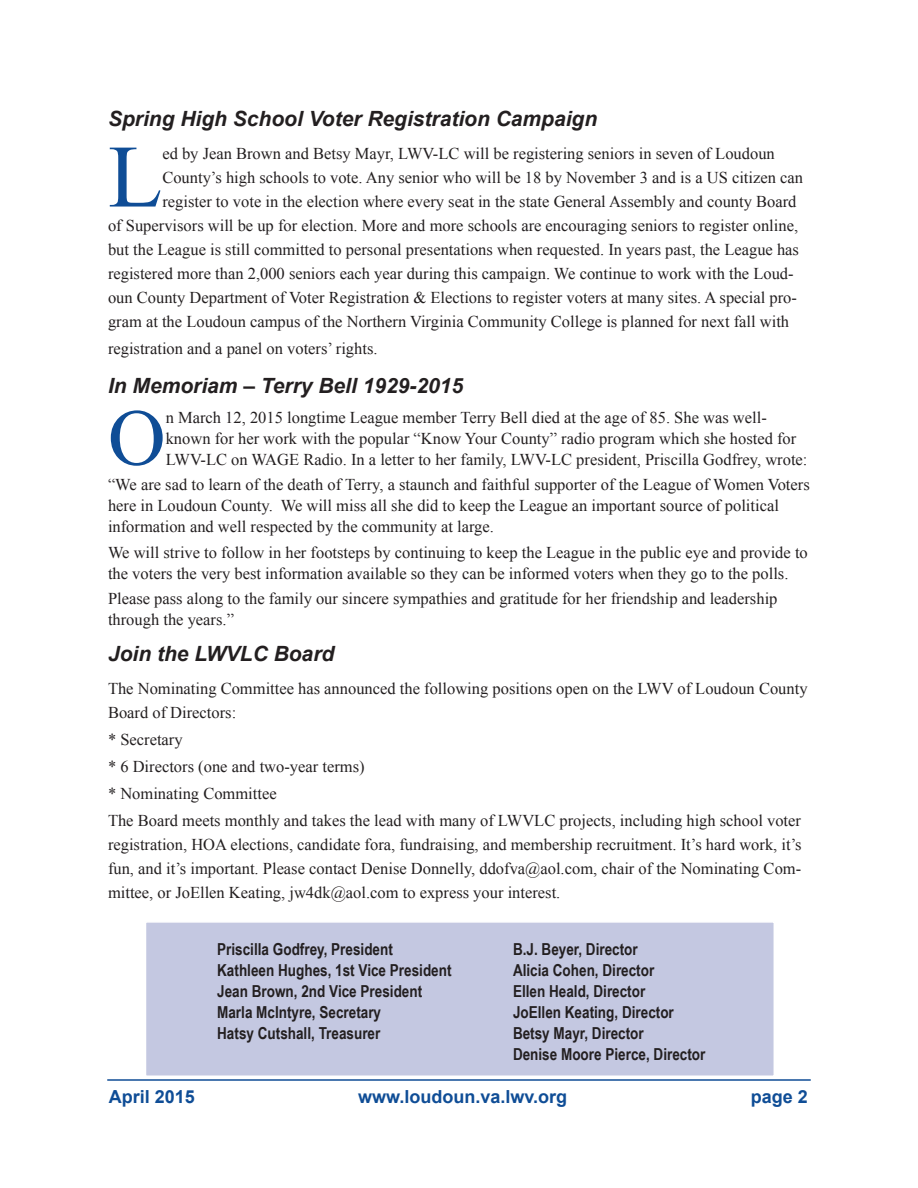
<style>
.page{position:relative;width:918px;height:1188px;background:#fff}
.page>*{position:absolute;margin:0;border:0;box-sizing:border-box;transform-origin:0 0}
.body_text{font:88.95px "Times New Roman";color:#0f4d96}
.body_text-2{font:79.95px "Times New Roman";color:#0f4d96}
.body_text-3{font:italic 700 21px "Arial";color:#231f20}
.t1{font:700 18px "Arial";color:#0f4d96}
.body_text-4{font:16.5px/21px "Times New Roman";color:#231f20}
.t2{font:700 16.5px "Arial Narrow";color:#231f20}
</style>
<div class="page">
<hr style="left:107px;top:1079px;width:704px;height:2px;background:#0f4d96">
<div style="left:145px;top:921px;width:630px;height:156px;background:#c4c8e1;border:2px solid #fff"></div>
<p class="body_text-3" style="left:108px;top:105px;width:491px">Spring High School Voter Registration Campaign</p>
<p class="body_text" style="left:108px;top:117px;width:56px">L</p>
<p class="body_text-4" style="left:162px;top:142px;width:614px">ed by Jean Brown and Betsy Mayr, LWV-LC will be registering seniors in seven of Loudoun</p>
<p class="body_text-4" style="left:162px;top:166px;width:642px">County’s high schools to vote. Any senior who will be 18 by November 3 and is a US citizen can</p>
<p class="body_text-4" style="left:162px;top:190px;width:636px">register to vote in the election where every seat in the state General Assembly and county Board</p>
<p class="body_text-4" style="left:108px;top:214px;width:692px">of Supervisors will be up for election. More and more schools are encouraging seniors to register online,</p>
<p class="body_text-4" style="left:108px;top:238px;width:693px">but the League is still committed to personal presentations when requested. In years past, the League has</p>
<p class="body_text-4" style="left:108px;top:262px;width:687px">registered more than 2,000 seniors each year during this campaign. We continue to work with the Loud-</p>
<p class="body_text-4" style="left:108px;top:286px;width:691px">oun County Department of Voter Registration &amp; Elections to register voters at many sites. A special pro-</p>
<p class="body_text-4" style="left:108px;top:310px;width:683px">gram at the Loudoun campus of the Northern Virginia Community College is planned for next fall with</p>
<p class="body_text-4" style="left:108px;top:337px;width:271px">registration and a panel on voters’ rights.</p>
<p class="body_text-3" style="left:108px;top:372px;width:357px">In Memoriam – Terry Bell 1929-2015</p>
<p class="body_text-2" style="left:108px;top:384px;width:59px">O</p>
<p class="body_text-4" style="left:166px;top:406px;width:643px">n March 12, 2015 longtime League member Terry Bell died at the age of 85. She was well&shy;known for her work with the popular “Know Your County” radio program which she hosted for<br>LWV-LC on WAGE Radio. In a letter to her family, LWV-LC president, Priscilla Godfrey, wrote:</p>
<p class="body_text-4" style="left:108px;top:474px;width:703px">“We are sad to learn of the death of Terry, a staunch and faithful supporter of the League of Women Voters here in Loudoun County. We will miss all she did to keep the League an important source of political information and well respected by the community at large.</p>
<p class="body_text-4" style="left:108px;top:541px;width:701px">We will strive to follow in her footsteps by continuing to keep the League in the public eye and provide to the voters the very best information available so they can be informed voters when they go to the polls.</p>
<p class="body_text-4" style="left:108px;top:588px;width:671px">Please pass along to the family our sincere sympathies and gratitude for her friendship and leadership through the years.”</p>
<p class="body_text-3" style="left:108px;top:640px;width:228px">Join the LWVLC Board</p>
<p class="body_text-4" style="left:108px;top:676px;width:701px;line-height:24px">The Nominating Committee has announced the following positions open on the LWV of Loudoun County<br>Board of Directors:</p>
<p class="body_text-4" style="left:108px;top:729px;width:76px">* Secretary</p>
<p class="body_text-4" style="left:108px;top:756px;width:258px">* 6 Directors (one and two-year terms)</p>
<p class="body_text-4" style="left:108px;top:783px;width:170px">* Nominating Committee</p>
<p class="body_text-4" style="left:108px;top:808px;width:695px;line-height:24px;text-align:justify">The Board meets monthly and takes the lead with many of LWVLC projects, including high school voter registration, HOA elections, candidate fora, fundraising, and membership recruitment. It’s hard work, it’s fun, and it’s important. Please contact Denise Donnelly, ddofva@aol.com, chair of the Nominating Com&shy;mittee, or JoEllen Keating, jw4dk@aol.com to express your interest.</p>
<p class="t2" style="left:217px;top:936px;width:177px">Priscilla Godfrey, President</p>
<p class="t2" style="left:217px;top:957px;width:236px">Kathleen Hughes, 1st Vice President</p>
<p class="t2" style="left:217px;top:978px;width:207px">Jean Brown, 2nd Vice President</p>
<p class="t2" style="left:217px;top:999px;width:165px">Marla McIntyre, Secretary</p>
<p class="t2" style="left:217px;top:1020px;width:165px">Hatsy Cutshall, Treasurer</p>
<p class="t2" style="left:513px;top:936px;width:126px">B.J. Beyer, Director</p>
<p class="t2" style="left:513px;top:957px;width:143px">Alicia Cohen, Director</p>
<p class="t2" style="left:513px;top:978px;width:134px">Ellen Heald, Director</p>
<p class="t2" style="left:513px;top:999px;width:162px">JoEllen Keating, Director</p>
<p class="t2" style="left:513px;top:1020px;width:132px">Betsy Mayr, Director</p>
<p class="t2" style="left:513px;top:1041px;width:194px">Denise Moore Pierce, Director</p>
<p class="t1" style="left:109px;top:1085px;width:88px">April 2015</p>
<p class="t1" style="left:358px;top:1085px;width:211px">www.loudoun.va.lwv.org</p>
<p class="t1" style="left:751px;top:1085px;width:59px">page 2</p>
</div>
